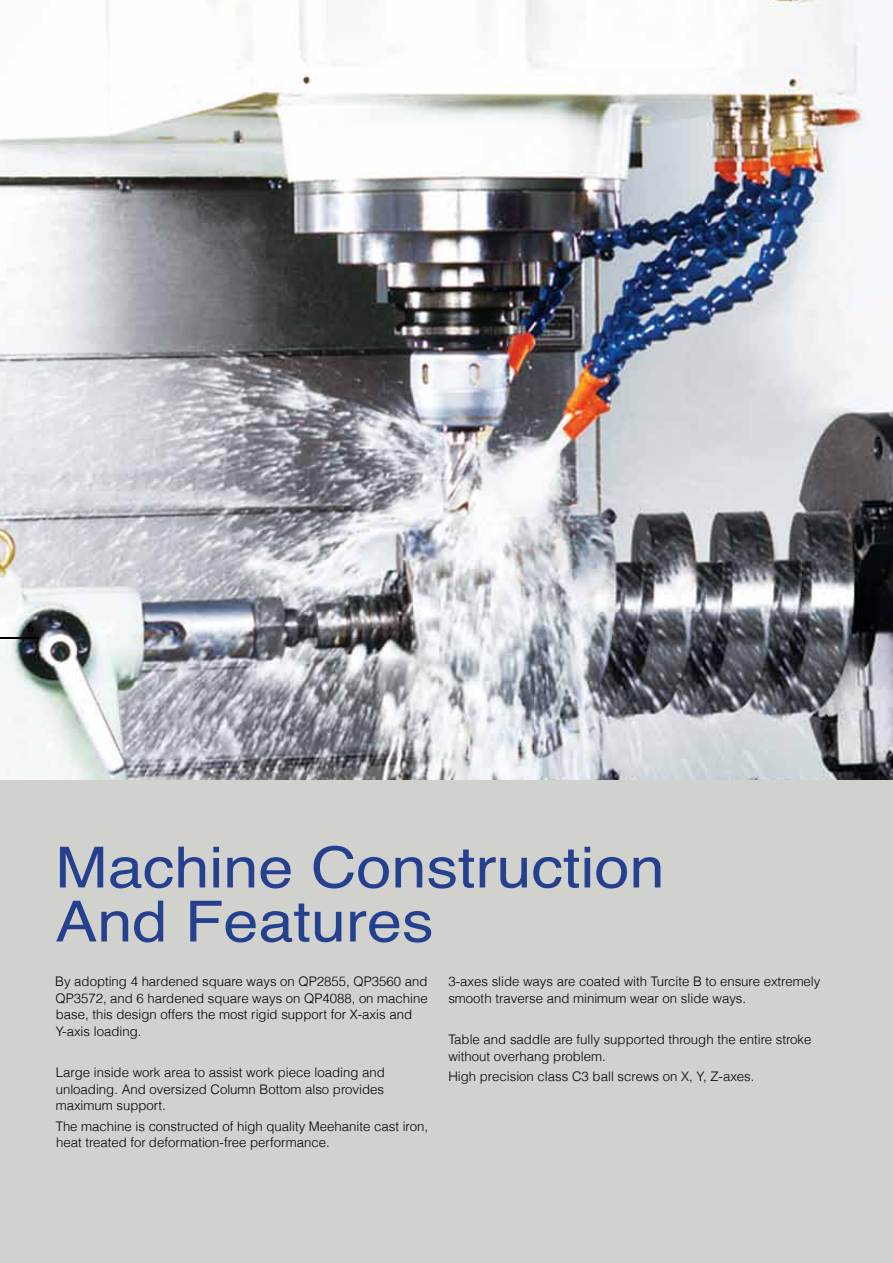
<style>
.page{position:relative;width:893px;height:1263px;background:#fff}
.page>*{position:absolute;margin:0;border:0;box-sizing:border-box;transform-origin:0 0}
.t1{font:56.7px/54px "Helvetica";color:#24408e;scale:1.11 1}
.t2{font:600 13.5px "Myriad Pro";color:#000}
.t3{font:300 13.2px/16.5px "Helvetica";color:#000}
</style>
<div class="page">
<img style="left:0;top:0;width:893px;height:780px">
<div style="left:0;top:780px;width:893px;height:483px;background:#d1d2ce"></div>
<hr style="left:0;top:637px;width:38px;height:1px;background:#000">
<p class="t2" style="left:27px;top:619px;width:9px">6</p>
<h1 class="t1" style="left:55px;top:842px;width:550px">Machine Construction<br>And Features</h1>
<p class="t3" style="left:55px;top:973px;width:374px">By adopting 4 hardened square ways on QP2855, QP3560 and QP3572, and 6 hardened square ways on QP4088, on machine base, this design offers the most rigid support for X-axis and Y-axis loading.</p>
<p class="t3" style="left:56px;top:1064px;width:331px;text-align:justify">Large inside work area to assist work piece loading and unloading. And oversized Column Bottom also provides maximum support.</p>
<p class="t3" style="left:56px;top:1118px;width:374px">The machine is constructed of high quality Meehanite cast iron, heat treated for deformation-free performance.</p>
<p class="t3" style="left:448px;top:973px;width:374px">3-axes slide ways are coated with Turcite B to ensure extremely smooth traverse and minimum wear on slide ways.</p>
<p class="t3" style="left:448px;top:1031px;width:365px">Table and saddle are fully supported through the entire stroke without overhang problem.</p>
<p class="t3" style="left:448px;top:1068px;width:308px">High precision class C3 ball screws on X, Y, Z-axes.</p>
</div>
